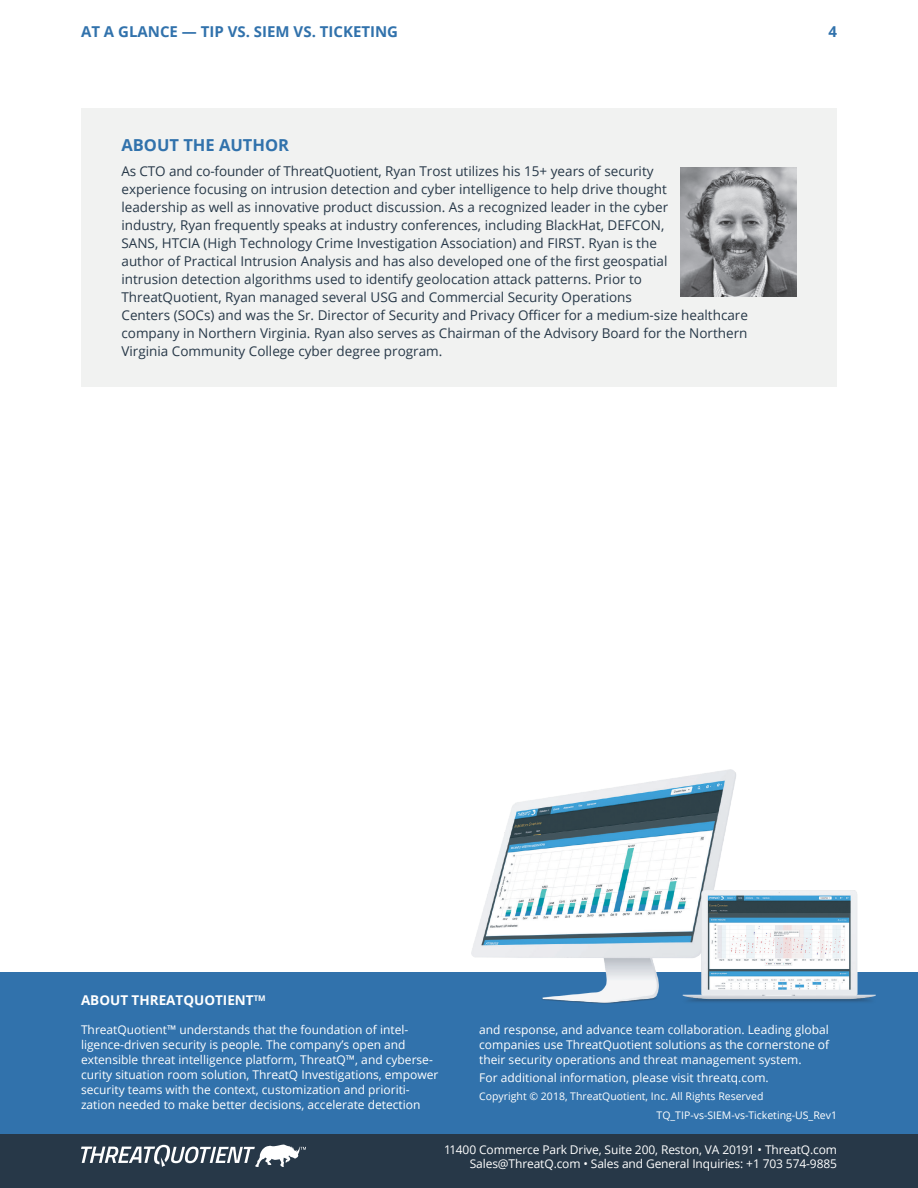
<style>
.page{position:relative;width:918px;height:1188px;background:#fff}
.page>*{position:absolute;margin:0;border:0;box-sizing:border-box;transform-origin:0 0}
.subheads{font:700 16.5px "Open Sans";color:#3172ac}
.t1{font:700 15px "Open Sans";color:#3172ac}
.sub_subheads{font:13.5px/18px "Open Sans";color:#273848}
.t2{font:700 13.5px "Open Sans";color:#fff}
.t3{font:12px/15px "Open Sans";color:#fff}
.t4{font:10.5px "Open Sans";color:#fff}
</style>
<div class="page">
<div style="left:0;top:972px;width:918px;height:216px;background:#3172ac"></div>
<div style="left:0;top:1134px;width:918px;height:54px;background:#273848"></div>
<svg style="left:81px;top:1145px;width:225px;height:22px"></svg>
<div style="left:81px;top:108px;width:756px;height:279px;background:#f1f2f1"></div>
<img style="left:471px;top:770px;width:405px;height:234px">
<img style="left:680px;top:167px;width:116px;height:130px">
<p class="t1" style="left:81px;top:21px;width:319px">AT A GLANCE — TIP VS. SIEM VS. TICKETING</p>
<p class="t1" style="left:828px;top:21px;width:10px">4</p>
<p class="subheads" style="left:122px;top:133px;width:169px">ABOUT THE AUTHOR</p>
<p class="sub_subheads" style="left:122px;top:161px;width:628px">As CTO and co-founder of ThreatQuotient, Ryan Trost utilizes his 15+ years of security<br>experience focusing on intrusion detection and cyber intelligence to help drive thought<br>leadership as well as innovative product discussion. As a recognized leader in the cyber<br>industry, Ryan frequently speaks at industry conferences, including BlackHat, DEFCON,<br>SANS, HTCIA (High Technology Crime Investigation Association) and FIRST. Ryan is the<br>author of Practical Intrusion Analysis and has also developed one of the first geospatial<br>intrusion detection algorithms used to identify geolocation attack patterns. Prior to<br>ThreatQuotient, Ryan managed several USG and Commercial Security Operations<br>Centers (SOCs) and was the Sr. Director of Security and Privacy Officer for a medium-size healthcare company in Northern Virginia. Ryan also serves as Chairman of the Advisory Board for the Northern Virginia Community College cyber degree program.</p>
<p class="t2" style="left:81px;top:991px;width:186px">ABOUT THREATQUOTIENT<sup>TM</sup></p>
<p class="t3" style="left:81px;top:1021px;width:359px">ThreatQuotient™ understands that the foundation of intel&shy;ligence-driven security is people. The company’s open and extensible threat intelligence platform, ThreatQ™, and cyberse&shy;curity situation room solution, ThreatQ Investigations, empower security teams with the context, customization and prioriti&shy;zation needed to make better decisions, accelerate detection</p>
<p class="t3" style="left:479px;top:1021px;width:351px;text-align:justify">and response, and advance team collaboration. Leading global companies use ThreatQuotient solutions as the cornerstone of their security operations and threat management system.</p>
<p class="t3" style="left:479px;top:1070px;width:291px">For additional information, please visit threatq.com.</p>
<p class="t4" style="left:479px;top:1089px;width:286px">Copyright © 2018, ThreatQuotient, Inc. All Rights Reserved</p>
<p class="t4" style="left:657px;top:1108px;width:182px">TQ_TIP-vs-SIEM-vs-Ticketing-US_Rev1</p>
<p class="t3" style="left:444px;top:1143px;width:394px;line-height:13.5px;text-align:right">11400 Commerce Park Drive, Suite 200, Reston, VA 20191 • ThreatQ.com<br>Sales@ThreatQ.com • Sales and General Inquiries: +1 703 574-9885</p>
</div>
